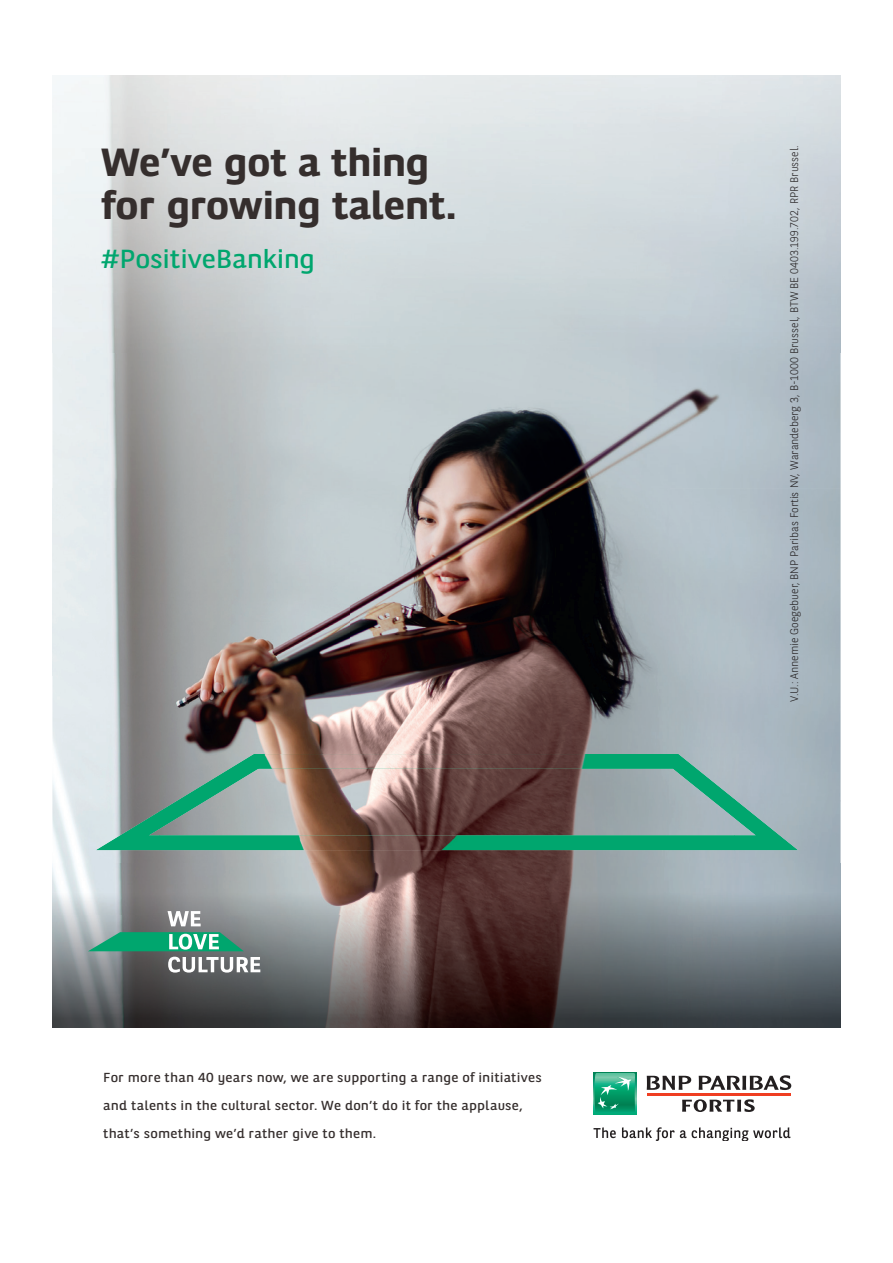
<style>
.page{position:relative;width:893px;height:1263px;background:#fff}
.page>*{position:absolute;margin:0;border:0;box-sizing:border-box;transform-origin:0 0}
.t1{font:700 39.15px/43px "BNPP Square";letter-spacing:-.01em;color:#352e2d}
.t2{font:26.1px "BNPP Square";letter-spacing:-.01em;color:#00a66e}
.t3{font:13.05px/28px "BNPP Square";letter-spacing:.015em;color:#352e2d}
.t4{font:300 11.1px "BNPP Sans";color:#231f20}
</style>
<div class="page">
<img style="left:52px;top:75px;width:789px;height:413px">
<img style="left:52px;top:488px;width:789px;height:540px">
<svg style="left:96px;top:754px;width:702px;height:57px;background:#a6adb2"></svg>
<img style="left:160px;top:754px;width:574px;height:96px">
<img style="left:734px;top:799px;width:64px;height:51px">
<img style="left:96px;top:811px;width:64px;height:39px">
<svg style="left:168px;top:911px;width:33px;height:15px"></svg>
<svg style="left:88px;top:932px;width:156px;height:19px;background:#3daf8a"></svg>
<svg style="left:168px;top:957px;width:92px;height:15px"></svg>
<div style="left:593px;top:1072px;width:43px;height:43px;background:#00a979"></div>
<svg style="left:594px;top:1073px;width:41px;height:38px"></svg>
<hr style="left:647px;top:1094px;width:143px;height:2px;background:#ef3e22">
<svg style="left:647px;top:1076px;width:44px;height:14px"></svg>
<svg style="left:699px;top:1075px;width:92px;height:15px"></svg>
<svg style="left:682px;top:1099px;width:73px;height:13px"></svg>
<svg style="left:593px;top:1127px;width:23px;height:11px"></svg>
<svg style="left:622px;top:1127px;width:168px;height:14px"></svg>
<p class="t1" style="left:101px;top:138px;width:357px">We’ve got a thing for growing talent.</p>
<p class="t2" style="left:101px;top:239px;width:215px">#PositiveBanking</p>
<p class="t3" style="left:103px;top:1062px;width:440px">For more than 40 years now, we are supporting a range of initiatives and talents in the cultural sector. We don’t do it for the applause, that’s something we’d rather give to them.</p>
<p class="t4" style="left:787px;top:702px;width:558px;rotate:-90deg">V.U.: Annemie Goegebuer, BNP Paribas Fortis NV, Warandeberg 3, B-1000 Brussel, BTW BE 0403.199.702, RPR Brussel.</p>
</div>
